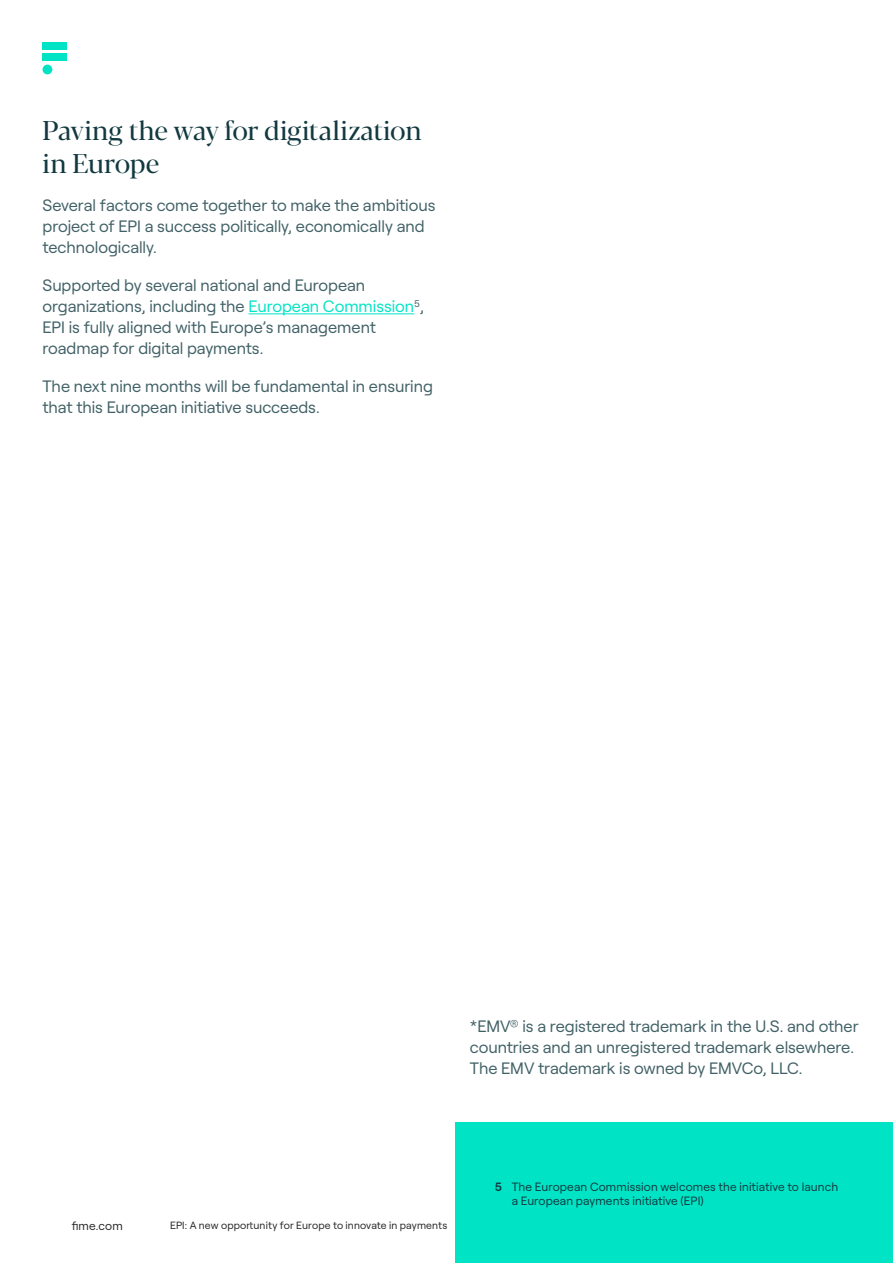
<style>
.page{position:relative;width:893px;height:1263px;background:#fff}
.page>*{position:absolute;margin:0;border:0;box-sizing:border-box;transform-origin:0 0}
.Bodycopy__4mm_spacin{font:27px/33px "Blacker Pro Dis";letter-spacing:-.015em;color:#123940}
.Bodycopy__4mm_spacin-2{font:16.5px/21px "Roobert";letter-spacing:-.005em;color:#416166}
.Bodycopy__4mm_spacin-3{font:12px/14.4px "Roobert";letter-spacing:.01em;color:#123940}
.t1{font:12px "Roobert";color:#262626}
.t2{font:10.5px "Roobert";letter-spacing:.015em;color:#262626}
.s1{color:#00e4c5}
.s2{font-weight:600}
</style>
<div class="page">
<div style="left:43px;top:54px;width:24px;height:7px;background:#00e4c5"></div>
<div style="left:43px;top:43px;width:24px;height:7px;background:#00e4c5"></div>
<div style="left:43px;top:65px;width:9px;height:9px;background:#00e4c5;border-radius:50%"></div>
<hr style="left:249px;top:313px;width:165px;height:1px;background:#00e4c5">
<div style="left:455px;top:1123px;width:438px;height:140px;background:#00e4c5"></div>
<p class="Bodycopy__4mm_spacin" style="left:43px;top:113px;width:381px">Paving the way for digitalization in Europe</p>
<p class="Bodycopy__4mm_spacin-2" style="left:43px;top:194px;width:394px">Several factors come together to make the ambitious project of EPI a success politically, economically and technologically.</p>
<p class="Bodycopy__4mm_spacin-2" style="left:43px;top:274px;width:383px">Supported by several national and European organizations, including the <span class="s1">European Commission</span><sup>5</sup>, EPI is fully aligned with Europe’s management roadmap for digital payments.</p>
<p class="Bodycopy__4mm_spacin-2" style="left:43px;top:375px;width:392px">The next nine months will be fundamental in ensuring that this European initiative succeeds.</p>
<p class="Bodycopy__4mm_spacin-2" style="left:470px;top:1014px;width:390px">*EMV<sup>®</sup> is a registered trademark in the U.S. and other countries and an unregistered trademark elsewhere.<br>The EMV trademark is owned by EMVCo, LLC.</p>
<p class="t1" style="left:72px;top:1217px;width:53px">fime.com</p>
<p class="t2" style="left:170px;top:1217px;width:279px">EPI: A new opportunity for Europe to innovate in payments</p>
<p class="Bodycopy__4mm_spacin-3" style="left:512px;top:1178px;width:328px;text-indent:-17px"><span class="s2">5</span> The European Commission welcomes the initiative to launch a European payments initiative (EPI)</p>
</div>
